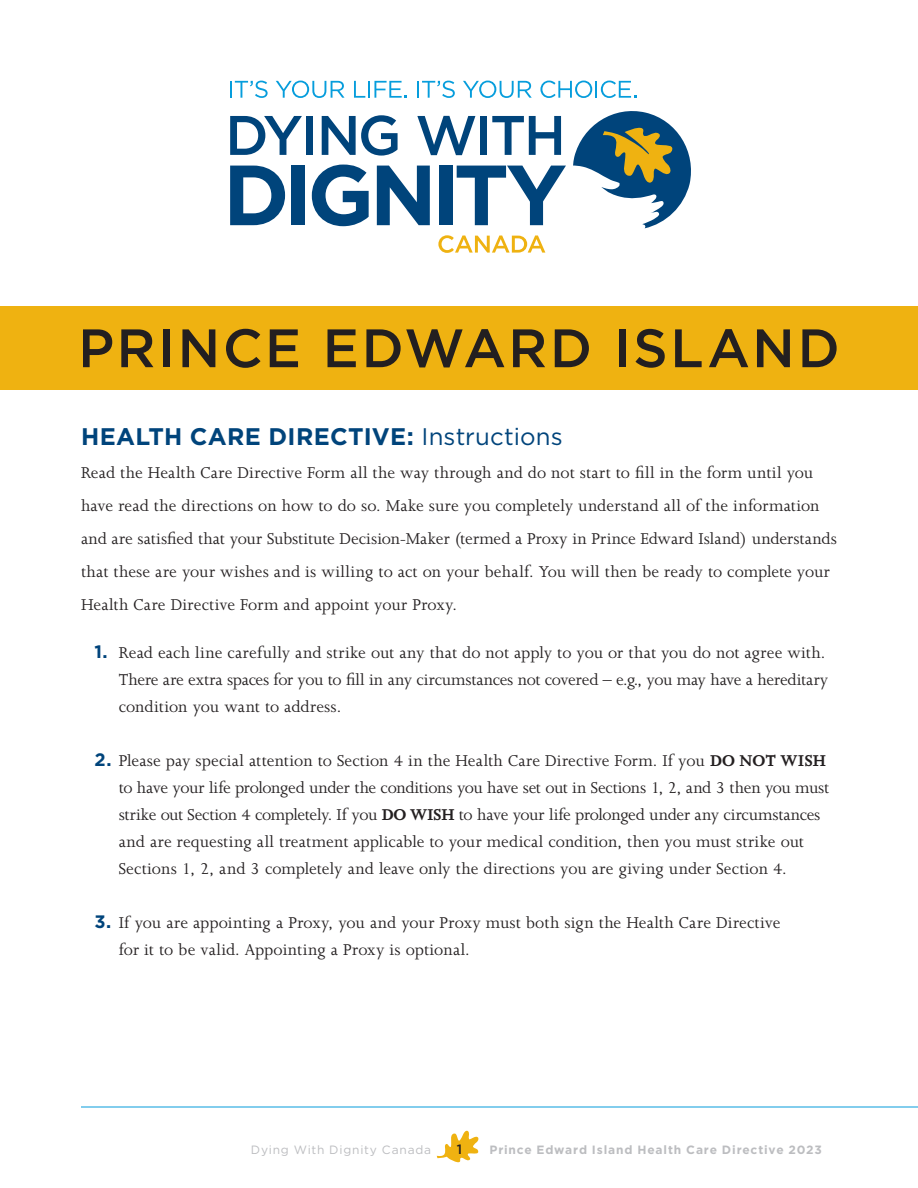
<style>
.page{position:relative;width:918px;height:1188px;background:#fff}
.page>*{position:absolute;margin:0;border:0;box-sizing:border-box;transform-origin:0 0}
.t1{font:500 54px "Gotham";letter-spacing:.045em;color:#231f20}
.t2{font:700 24px "Gotham";letter-spacing:.01em;color:#00447b}
.t3{font:18px/27px "Joanna MT Std";color:#231f20}
.t4{font:500 13.5px "Gotham";color:#231f20}
.t5{font:700 12px "Gotham";letter-spacing:.07em;color:#bcbdc0}
.t6{font:12px "Gotham";letter-spacing:.065em;color:#bcbdc0}
.s1{font-weight:400}
.s2{font-family:"Gotham";font-weight:700;color:#00447b}
.s3{font-weight:700}
</style>
<div class="page">
<hr style="left:81px;top:1107px;width:837px;height:1px;background:#069ddc">
<svg style="left:437px;top:1131px;width:42px;height:32px"></svg>
<div style="left:0;top:307px;width:918px;height:83px;background:#efb211"></div>
<svg style="left:230px;top:166px;width:55px;height:59px"></svg>
<div style="left:292px;top:166px;width:13px;height:59px;background:#00447b"></div>
<svg style="left:312px;top:165px;width:57px;height:61px"></svg>
<svg style="left:377px;top:166px;width:53px;height:59px"></svg>
<div style="left:440px;top:166px;width:13px;height:59px;background:#00447b"></div>
<svg style="left:457px;top:166px;width:109px;height:59px"></svg>
<svg style="left:230px;top:116px;width:72px;height:39px"></svg>
<div style="left:306px;top:116px;width:7px;height:39px;background:#00447b"></div>
<svg style="left:322px;top:115px;width:76px;height:41px"></svg>
<svg style="left:417px;top:116px;width:58px;height:39px"></svg>
<div style="left:480px;top:116px;width:7px;height:39px;background:#00447b"></div>
<svg style="left:492px;top:116px;width:69px;height:39px"></svg>
<svg style="left:438px;top:235px;width:107px;height:18px"></svg>
<svg style="left:230px;top:81px;width:38px;height:17px"></svg>
<svg style="left:276px;top:81px;width:69px;height:17px"></svg>
<svg style="left:354px;top:81px;width:53px;height:17px"></svg>
<svg style="left:417px;top:81px;width:38px;height:17px"></svg>
<svg style="left:463px;top:81px;width:69px;height:17px"></svg>
<svg style="left:540px;top:81px;width:96px;height:17px"></svg>
<svg style="left:573px;top:111px;width:118px;height:117px"></svg>
<h1 class="t1" style="left:78px;top:313px;width:763px">PRINCE EDWARD ISLAND</h1>
<h2 class="t2" style="left:81px;top:420px;width:483px">HEALTH CARE DIRECTIVE: <span class="s1">Instructions</span></h2>
<p class="t3" style="left:81px;top:456px;width:757px;line-height:33px">Read the Health Care Directive Form all the way through and do not start to fll in the form until you have read the directions on how to do so. Make sure you completely understand all of the information and are satisfed that your Substitute Decision-Maker (termed a Proxy in Prince Edward Island) understands that these are your wishes and is willing to act on your behalf. You will then be ready to complete your Health Care Directive Form and appoint your Proxy.</p>
<p class="t3" style="left:119px;top:639px;width:711px;text-indent:-24px"><span class="s2">1.</span> Read each line carefully and strike out any that do not apply to you or that you do not agree with.<br>There are extra spaces for you to fll in any circumstances not covered – e.g., you may have a hereditary condition you want to address.</p>
<p class="t3" style="left:119px;top:747px;width:712px;text-indent:-24px"><span class="s2">2.</span> Please pay special attention to Section 4 in the Health Care Directive Form. If you <span class="s3">DO NOT WISH </span>to have your life prolonged under the conditions you have set out in Sections 1, 2, and 3 then you must strike out Section 4 completely. If you <span class="s3">DO WISH</span> to have your life prolonged under any circumstances and are requesting all treatment applicable to your medical condition, then you must strike out Sections 1, 2, and 3 completely and leave only the directions you are giving under Section 4.</p>
<p class="t3" style="left:119px;top:909px;width:663px;text-indent:-24px"><span class="s2">3.</span> If you are appointing a Proxy, you and your Proxy must both sign the Health Care Directive for it to be valid. Appointing a Proxy is optional.</p>
<p class="t6" style="left:251px;top:1142px;width:182px">Dying With Dignity Canada</p>
<p class="t4" style="left:457px;top:1140px;width:7px">1</p>
<p class="t5" style="left:490px;top:1142px;width:334px">Prince Edward Island Health Care Directive 2023</p>
</div>
